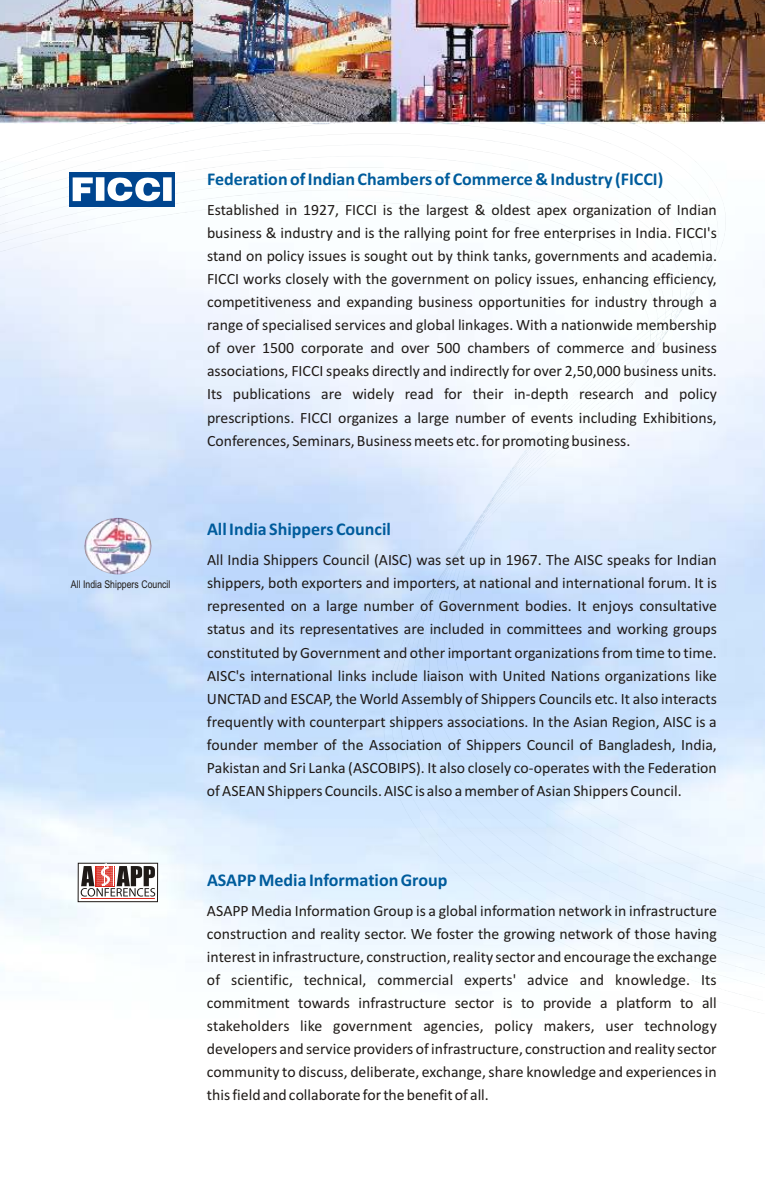
<style>
.page{position:relative;width:765px;height:1192px;background:#fff}
.page>*{position:absolute;margin:0;border:0;box-sizing:border-box;transform-origin:0 0}
.t1{font:700 18px "Calibri";color:#005c9c}
.t2{font:15.75px/23.1px "Calibri";color:#1f1a17;text-align:justify}
.t3{font:10.65px "Arial Narrow";color:#1f1a17}
</style>
<div class="page">
<svg style="left:764px;top:0;width:1px;height:17px"></svg>
<img style="left:0;top:124px;width:764px;height:889px">
<img style="left:0;top:0;width:764px;height:124px">
<div style="left:70px;top:172px;width:105px;height:34px;background:#00458f"></div>
<svg style="left:73px;top:177px;width:98px;height:24px"></svg>
<img style="left:84px;top:518px;width:67px;height:56px;border-radius:50%">
<svg style="left:78px;top:862px;width:80px;height:40px"></svg>
<hr style="left:81px;top:898px;width:74px;height:1px;background:#d9261c">
<svg style="left:81px;top:857px;width:74px;height:39px"></svg>
<p class="t3" style="left:71px;top:580px;width:101px">All India Shippers Council</p>
<p class="t1" style="left:207px;top:171px;width:457px">Federation of Indian Chambers of Commerce &amp; Industry (FICCI)</p>
<p class="t2" style="left:207px;top:199px;width:511px">Established in 1927, FICCI is the largest &amp; oldest apex organization of Indian business &amp; industry and is the rallying point for free enterprises in India. FICCI's stand on policy issues is sought out by think tanks, governments and academia.<br>FICCI works closely with the government on policy issues, enhancing efficiency, competitiveness and expanding business opportunities for industry through a range of specialised services and global linkages. With a nationwide membership of over 1500 corporate and over 500 chambers of commerce and business associations, FICCI speaks directly and indirectly for over 2,50,000 business units.<br>Its publications are widely read for their in-depth research and policy prescriptions. FICCI organizes a large number of events including Exhibitions, Conferences, Seminars, Business meets etc. for promoting business.</p>
<p class="t1" style="left:207px;top:522px;width:185px">All India Shippers Council</p>
<p class="t2" style="left:207px;top:549px;width:511px">All India Shippers Council (AISC) was set up in 1967. The AISC speaks for Indian shippers, both exporters and importers, at national and international forum. It is represented on a large number of Government bodies. It enjoys consultative status and its representatives are included in committees and working groups constituted by Government and other important organizations from time to time.<br>AISC's international links include liaison with United Nations organizations like UNCTAD and ESCAP, the World Assembly of Shippers Councils etc. It also interacts frequently with counterpart shippers associations. In the Asian Region, AISC is a founder member of the Association of Shippers Council of Bangladesh, India, Pakistan and Sri Lanka (ASCOBIPS). It also closely co-operates with the Federation of ASEAN Shippers Councils. AISC is also a member of Asian Shippers Council.</p>
<p class="t1" style="left:207px;top:872px;width:242px">ASAPP Media Information Group</p>
<p class="t2" style="left:207px;top:900px;width:511px">ASAPP Media Information Group is a global information network in infrastructure construction and reality sector. We foster the growing network of those having interest in infrastructure, construction, reality sector and encourage the exchange of scientific, technical, commercial experts' advice and knowledge. Its commitment towards infrastructure sector is to provide a platform to all stakeholders like government agencies, policy makers, user technology developers and service providers of infrastructure, construction and reality sector community to discuss, deliberate, exchange, share knowledge and experiences in this field and collaborate for the benefit of all.</p>
</div>
